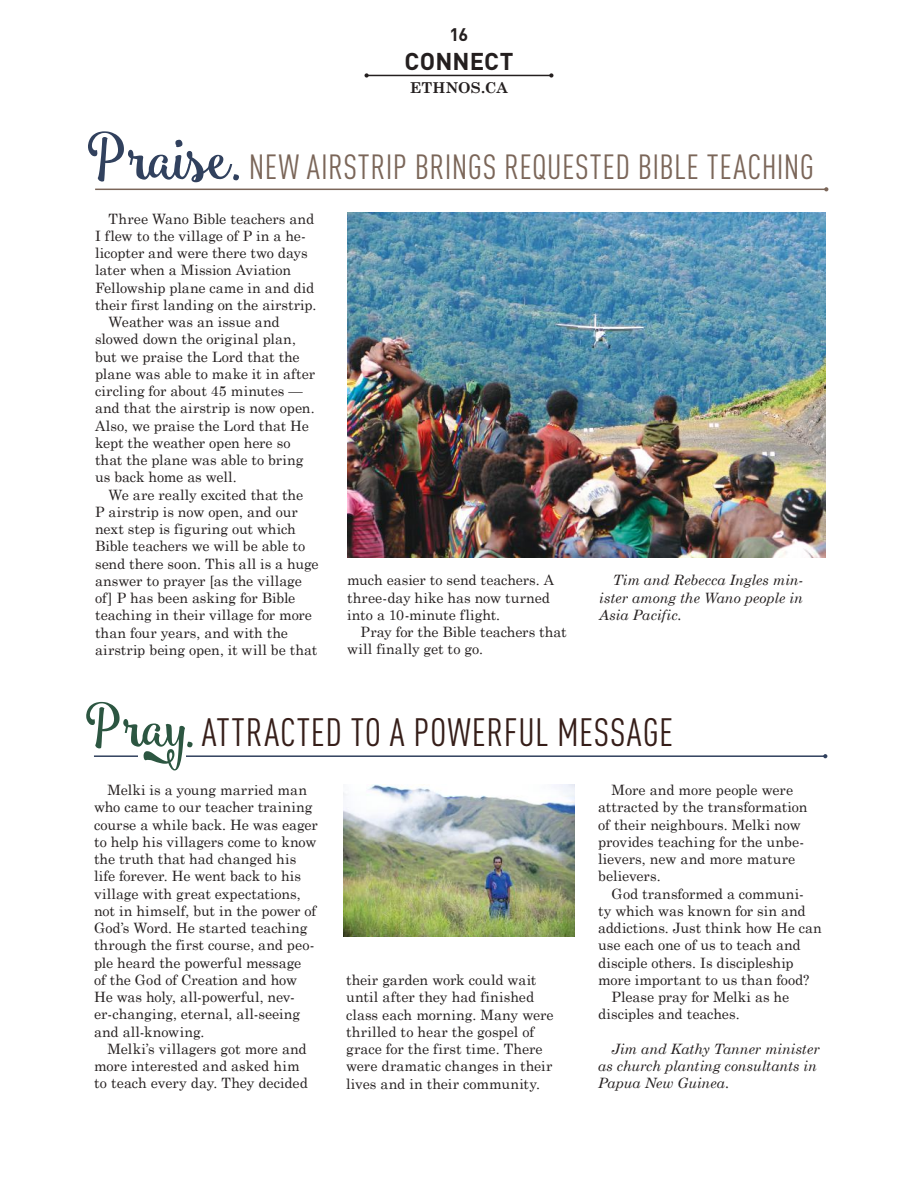
<style>
.page{position:relative;width:918px;height:1188px;background:#fff}
.page>*{position:absolute;margin:0;border:0;box-sizing:border-box;transform-origin:0 0}
.t1{font:condensed 39px "DIN Pro";letter-spacing:.02em;color:#361e19}
.t2{font:condensed 34.5px "DIN Pro";letter-spacing:.01em;color:#7b6659}
.t3{font:700 24px "DIN Pro";letter-spacing:.005em;color:#241f1f}
.t4{font:700 18px "DIN Pro";color:#241f1f}
.t5{font:700 15px "Century Schoolbook";letter-spacing:.005em;color:#241f1f}
.t6{font:14.25px/17.2px "Century Schoolbook";color:#241f1f}
.t7{font:italic 14.25px/17.2px "Century Schoolbook";letter-spacing:-.005em;color:#241f1f;text-align:justify}
.s1{font-family:"Smoothie Shoppe";font-stretch:normal;font-size:61.5px;color:#31415e}
.s2{font-family:"Smoothie Shoppe";font-stretch:normal;font-size:57px;color:#2c5641}
</style>
<div class="page">
<hr style="left:95px;top:189px;width:731px;height:1px;background:#7b6659">
<svg style="left:824px;top:187px;width:4px;height:4px"></svg>
<img style="left:347px;top:213px;width:478px;height:345px">
<hr style="left:94px;top:755px;width:731px;height:2px;background:#31415e">
<svg style="left:823px;top:754px;width:4px;height:4px"></svg>
<div style="left:138px;top:749px;width:48px;height:13px;background:#fff"></div>
<img style="left:343px;top:784px;width:231px;height:152px">
<hr style="left:367px;top:75px;width:184px;height:1px;background:#241f1f">
<svg style="left:364px;top:73px;width:5px;height:5px"></svg>
<svg style="left:549px;top:73px;width:5px;height:5px"></svg>
<p class="t4" style="left:450px;top:19px;width:20px">16</p>
<h3 class="t3" style="left:405px;top:41px;width:110px">CONNECT</h3>
<p class="t5" style="left:410px;top:78px;width:99px">ETHNOS.CA</p>
<h2 class="t2" style="left:88px;top:142px;width:728px"><span class="s1">Praise.</span> NEW AIRSTRIP BRINGS REQUESTED BIBLE TEACHING</h2>
<p class="t6" style="left:109px;top:209px;width:207px">Three Wano Bible teachers and</p>
<p class="t6" style="left:95px;top:227px;width:212px">I flew to the village of P in a he-</p>
<p class="t6" style="left:95px;top:244px;width:214px">licopter and were there two days</p>
<p class="t6" style="left:95px;top:261px;width:198px">later when a Mission Aviation</p>
<p class="t6" style="left:95px;top:278px;width:221px">Fellowship plane came in and did</p>
<p class="t6" style="left:95px;top:296px;width:223px">their first landing on the airstrip.</p>
<p class="t6" style="left:109px;top:313px;width:172px">Weather was an issue and</p>
<p class="t6" style="left:95px;top:330px;width:202px">slowed down the original plan,</p>
<p class="t6" style="left:95px;top:347px;width:206px">but we praise the Lord that the</p>
<p class="t6" style="left:95px;top:365px;width:222px">plane was able to make it in after</p>
<p class="t6" style="left:95px;top:382px;width:209px">circling for about 45 minutes —</p>
<p class="t6" style="left:95px;top:399px;width:221px">and that the airstrip is now open.</p>
<p class="t6" style="left:95px;top:416px;width:215px">Also, we praise the Lord that He</p>
<p class="t6" style="left:95px;top:434px;width:197px">kept the weather open here so</p>
<p class="t6" style="left:95px;top:451px;width:210px">that the plane was able to bring</p>
<p class="t6" style="left:95px;top:468px;width:143px">us back home as well.</p>
<p class="t6" style="left:109px;top:485px;width:196px">We are really excited that the</p>
<p class="t6" style="left:95px;top:503px;width:204px">P airstrip is now open, and our</p>
<p class="t6" style="left:95px;top:520px;width:202px">next step is figuring out which</p>
<p class="t6" style="left:95px;top:537px;width:212px">Bible teachers we will be able to</p>
<p class="t6" style="left:95px;top:554px;width:225px">send there soon. This all is a huge</p>
<p class="t6" style="left:95px;top:572px;width:208px">answer to prayer [as the village</p>
<p class="t6" style="left:95px;top:589px;width:202px">of] P has been asking for Bible</p>
<p class="t6" style="left:95px;top:606px;width:218px">teaching in their village for more</p>
<p class="t6" style="left:95px;top:623px;width:194px">than four years, and with the</p>
<p class="t6" style="left:95px;top:641px;width:224px">airstrip being open, it will be that</p>
<p class="t6" style="left:347px;top:571px;width:208px">much easier to send teachers. A three-day hike has now turned into a 10-minute flight.</p>
<p class="t6" style="left:347px;top:623px;width:221px;text-indent:14px">Pray for the Bible teachers that will finally get to go.</p>
<p class="t7" style="left:599px;top:571px;width:205px;text-indent:14px">Tim and Rebecca Ingles min&shy;ister among the Wano people in Asia Pacific.</p>
<h1 class="t1" style="left:86px;top:704px;width:589px"><span class="s2">Pray.</span> ATTRACTED TO A POWERFUL MESSAGE</h1>
<p class="t6" style="left:94px;top:781px;width:225px;text-indent:13px">Melki is a young married man who came to our teacher training course a while back. He was eager to help his villagers come to know the truth that had changed his life forever. He went back to his village with great expectations, not in himself, but in the power of<br>God’s Word. He started teaching through the first course, and peo&shy;ple heard the powerful message<br>of the God of Creation and how<br>He was holy, all-powerful, nev&shy;er-changing, eternal, all-seeing and all-knowing.</p>
<p class="t6" style="left:94px;top:1040px;width:215px;text-indent:13px">Melki’s villagers got more and more interested and asked him to teach every day. They decided</p>
<p class="t6" style="left:346px;top:971px;width:209px">their garden work could wait until after they had finished class each morning. Many were thrilled to hear the gospel of grace for the first time. There were dramatic changes in their lives and in their community.</p>
<p class="t6" style="left:598px;top:781px;width:211px;text-indent:14px">More and more people were attracted by the transformation of their neighbours. Melki now provides teaching for the unbe&shy;lievers, new and more mature believers.</p>
<p class="t6" style="left:612px;top:884px;width:194px">God transformed a communi-</p>
<p class="t6" style="left:598px;top:902px;width:209px">ty which was known for sin and</p>
<p class="t6" style="left:598px;top:919px;width:225px">addictions. Just think how He can</p>
<p class="t6" style="left:598px;top:936px;width:204px">use each one of us to teach and</p>
<p class="t6" style="left:598px;top:953px;width:197px">disciple others. Is discipleship</p>
<p class="t6" style="left:598px;top:971px;width:213px">more important to us than food?</p>
<p class="t6" style="left:612px;top:988px;width:179px">Please pray for Melki as he</p>
<p class="t6" style="left:598px;top:1005px;width:143px">disciples and teaches.</p>
<p class="t7" style="left:598px;top:1040px;width:223px;text-align:left;text-indent:14px">Jim and Kathy Tanner minister as church planting consultants in<br>Papua New Guinea.</p>
</div>
